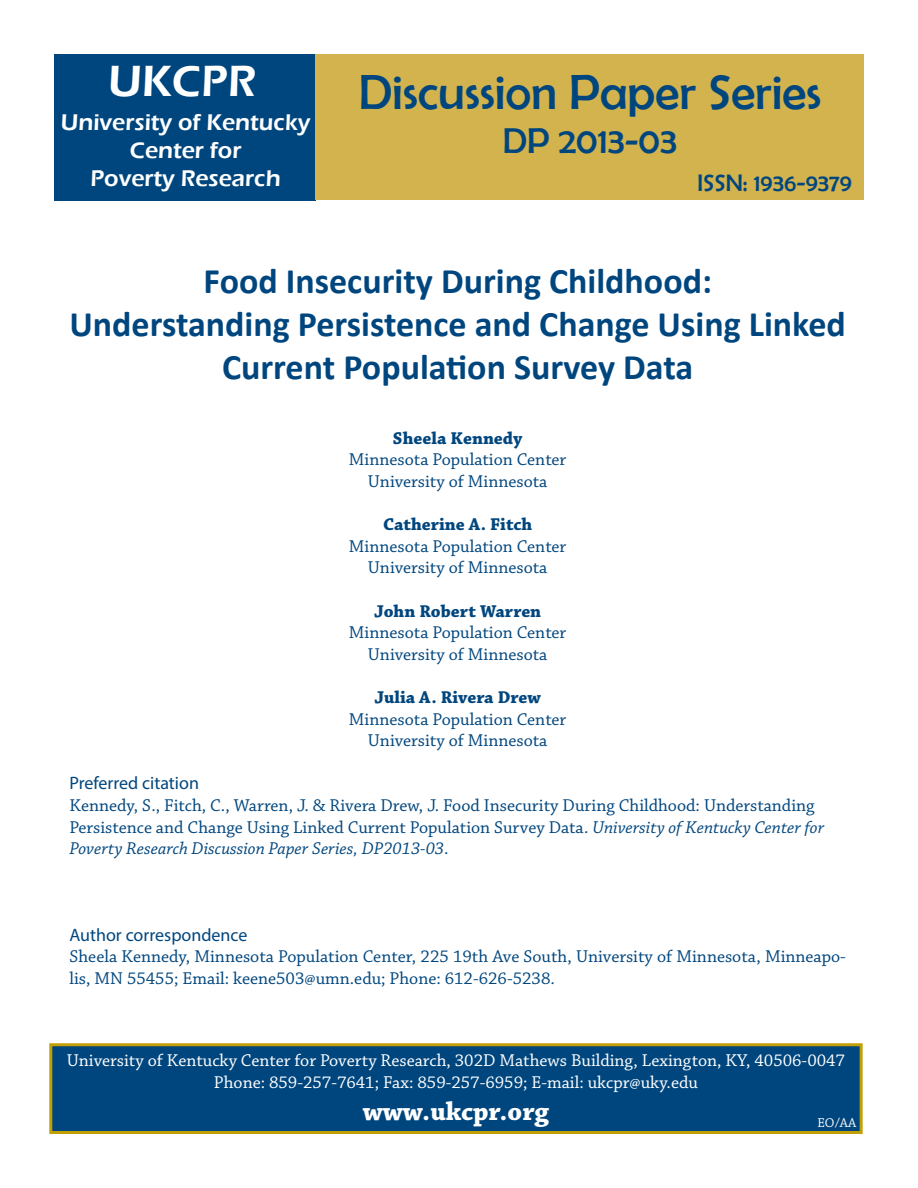
<style>
.page{position:relative;width:918px;height:1188px;background:#fff}
.page>*{position:absolute;margin:0;border:0;box-sizing:border-box;transform-origin:0 0}
.t1{font:49.5px "Berlin Sans FB";color:#00467e}
.t2{font:600 45px "Eras ITC";color:#fff}
.t3{font:700 36px/43.2px "Calibri";color:#00467e;text-align:center}
.t4{font:36px "Berlin Sans FB";color:#00467e}
.t5{font:700 27px "Chaparral Pro";color:#fff}
.t6{font:24px "Berlin Sans FB";color:#00467e}
.t7{font:600 23.4px "Eras ITC";color:#fff}
.t8{font:18px/21.6px "Chaparral Pro";color:#00467e}
.t9{font:18px "Chaparral Pro";color:#fff}
.t10{font:700 18px "Chaparral Pro";color:#00467e}
.t11{font:18px "Myriad Pro";color:#00467e}
.t12{font:13.5px "Chaparral Pro";color:#fff}
.s1{font-style:italic}
</style>
<div class="page">
<div style="left:54px;top:54px;width:261px;height:146px;background:#00467e"></div>
<div style="left:315px;top:54px;width:549px;height:146px;background:#d3b34e"></div>
<div style="left:51px;top:1045px;width:810px;height:87px;background:#00467e"></div>
<div style="left:49px;top:1043px;width:814px;height:91px;border:3px solid #c39f06"></div>
<p class="t2" style="left:108px;top:56px;width:150px">UKCPR</p>
<p class="t7" style="left:61px;top:109px;width:251px">University of Kentucky</p>
<p class="t7" style="left:130px;top:137px;width:113px">Center for</p>
<p class="t7" style="left:91px;top:165px;width:192px">Poverty Research</p>
<p class="t1" style="left:359px;top:65px;width:464px">Discussion Paper Series</p>
<p class="t4" style="left:503px;top:120px;width:176px">DP 2013-03</p>
<p class="t6" style="left:698px;top:169px;width:156px">ISSN: 1936-9379</p>
<p class="t3" style="left:204px;top:259px;width:510px">Food Insecurity During Childhood:</p>
<p class="t3" style="left:69px;top:302px;width:778px">Understanding Persistence and Change Using Linked<br>Current Population Survey Data</p>
<p class="t10" style="left:393px;top:428px;width:131px">Sheela Kennedy</p>
<p class="t8" style="left:349px;top:450px;width:219px">Minnesota Population Center</p>
<p class="t8" style="left:368px;top:471px;width:181px">University of Minnesota</p>
<p class="t10" style="left:383px;top:514px;width:151px">Catherine A. Fitch</p>
<p class="t8" style="left:349px;top:536px;width:219px">Minnesota Population Center</p>
<p class="t8" style="left:368px;top:558px;width:181px">University of Minnesota</p>
<p class="t10" style="left:374px;top:600px;width:169px">John Robert Warren</p>
<p class="t8" style="left:349px;top:623px;width:219px">Minnesota Population Center</p>
<p class="t8" style="left:368px;top:644px;width:181px">University of Minnesota</p>
<p class="t10" style="left:374px;top:687px;width:168px">Julia A. Rivera Drew</p>
<p class="t8" style="left:349px;top:709px;width:219px">Minnesota Population Center</p>
<p class="t8" style="left:368px;top:731px;width:181px">University of Minnesota</p>
<p class="t11" style="left:69px;top:772px;width:131px">Preferred citation</p>
<p class="t8" style="left:69px;top:795px;width:756px">Kennedy, S., Fitch, C., Warren, J. &amp; Rivera Drew, J. Food Insecurity During Childhood: Understanding<br>Persistence and Change Using Linked Current Population Survey Data. <span class="s1">University of Kentucky Center for<br>Poverty Research Discussion Paper Series, DP2013-03</span>.</p>
<p class="t11" style="left:69px;top:924px;width:180px">Author correspondence</p>
<p class="t8" style="left:69px;top:947px;width:778px">Sheela Kennedy, Minnesota Population Center, 225 19th Ave South, University of Minnesota, Minneapo&shy;lis, MN 55455; Email: keene503@umn.edu; Phone: 612-626-5238.</p>
<p class="t9" style="left:67px;top:1051px;width:780px">University of Kentucky Center for Poverty Research, 302D Mathews Building, Lexington, KY, 40506-0047</p>
<p class="t9" style="left:214px;top:1072px;width:486px">Phone: 859-257-7641; Fax: 859-257-6959; E-mail: ukcpr@uky.edu</p>
<p class="t5" style="left:363px;top:1096px;width:188px">www.ukcpr.org</p>
<p class="t12" style="left:818px;top:1116px;width:40px">EO/AA</p>
</div>
